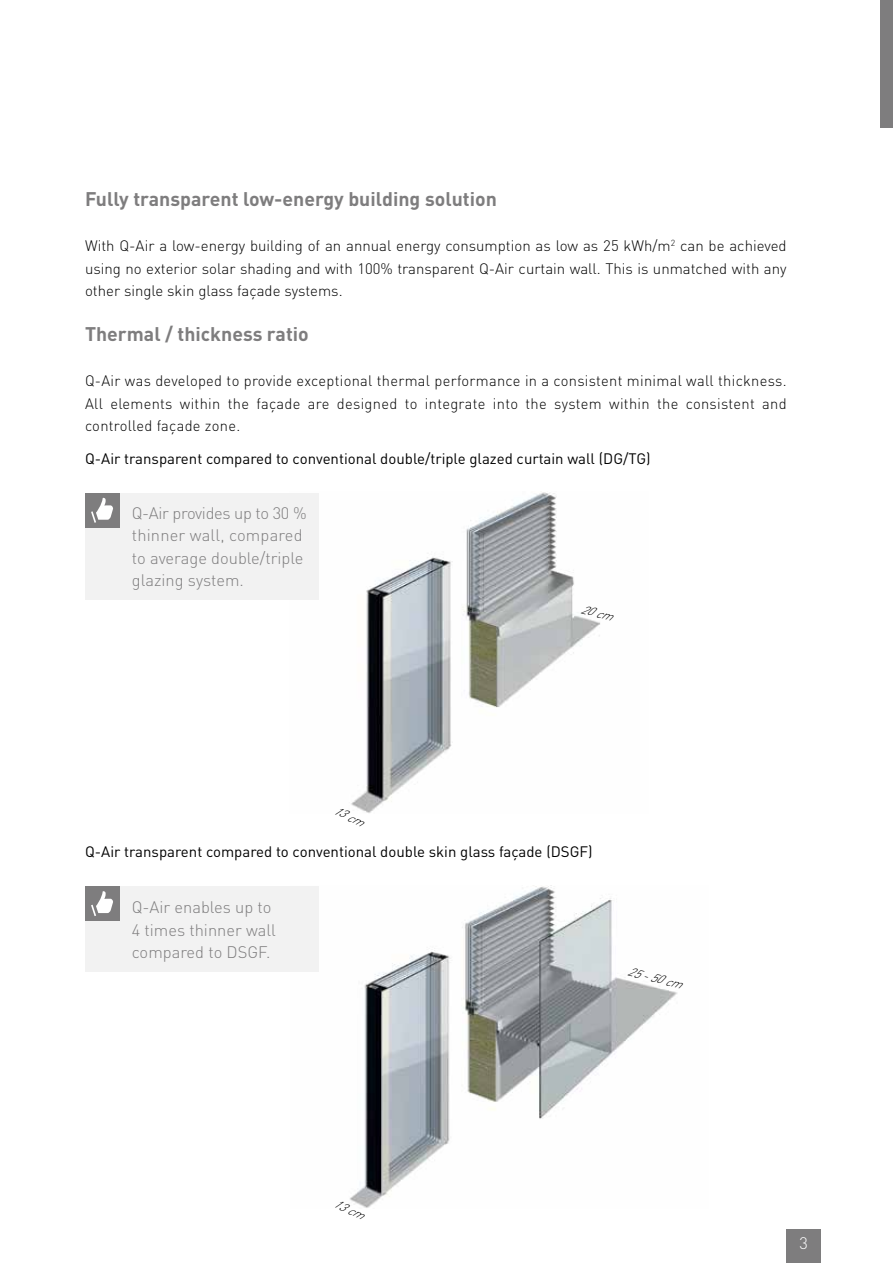
<style>
.page{position:relative;width:893px;height:1263px;background:#fff}
.page>*{position:absolute;margin:0;border:0;box-sizing:border-box;transform-origin:0 0}
.t1{font:700 19.5px "DIN Pro";color:#7e7d7e}
.t2{font:300 16.5px/22.5px "DIN Pro";color:#7e7d7e}
.t3{font:300 16.5px "DIN Pro";color:#fff}
.t4{font:300 15px/22.5px "DIN Pro";color:#000;text-align:justify}
.t5{font:15px "DIN Pro";color:#000}
.t6{font:italic 300 12px "DIN Pro";color:#000}
</style>
<div class="page">
<div style="left:881px;top:0;width:12px;height:128px;background:#7e7d7e"></div>
<div style="left:787px;top:1229px;width:34px;height:34px;background:#7e7d7e"></div>
<img style="left:290px;top:886px;width:388px;height:322px">
<img style="left:351px;top:492px;width:249px;height:321px">
<div style="left:85px;top:493px;width:234px;height:107px;background:#f2f2f2"></div>
<div style="left:85px;top:493px;width:34px;height:34px;background:#7e7d7e"></div>
<svg style="left:91px;top:498px;width:22px;height:25px"></svg>
<div style="left:85px;top:887px;width:234px;height:85px;background:#f2f2f2"></div>
<div style="left:85px;top:887px;width:34px;height:34px;background:#7e7d7e"></div>
<svg style="left:91px;top:891px;width:22px;height:25px"></svg>
<h1 class="t1" style="left:85px;top:186px;width:413px">Fully transparent low-energy building solution</h1>
<p class="t4" style="left:85px;top:234px;width:703px">With Q-Air a low-energy building of an annual energy consumption as low as 25 kWh/m<sup>2</sup> can be achieved using no exterior solar shading and with 100% transparent Q-Air curtain wall. This is unmatched with any other single skin glass façade systems.</p>
<h1 class="t1" style="left:85px;top:321px;width:225px">Thermal / thickness ratio</h1>
<p class="t4" style="left:85px;top:369px;width:703px">Q-Air was developed to provide exceptional thermal performance in a consistent minimal wall thickness.<br>All elements within the façade are designed to integrate into the system within the consistent and controlled façade zone.</p>
<p class="t5" style="left:85px;top:448px;width:567px">Q-Air transparent compared to conventional double/triple glazed curtain wall (DG/TG)</p>
<p class="t2" style="left:132px;top:501px;width:176px">Q-Air provides up to 30 % thinner wall, compared to average double/triple glazing system.</p>
<p class="t6" style="left:338px;top:801px;width:33px;rotate:27deg">13 cm</p>
<p class="t6" style="left:583px;top:600px;width:33px;rotate:15deg">20 cm</p>
<p class="t5" style="left:85px;top:841px;width:509px">Q-Air transparent compared to conventional double skin glass façade (DSGF)</p>
<p class="t2" style="left:132px;top:895px;width:146px">Q-Air enables up to<br>4 times thinner wall compared to DSGF.</p>
<p class="t6" style="left:630px;top:963px;width:57px;rotate:14deg">25 - 50 cm</p>
<p class="t6" style="left:338px;top:1195px;width:33px;rotate:26deg">13 cm</p>
<p class="t3" style="left:799px;top:1231px;width:10px">3</p>
</div>
